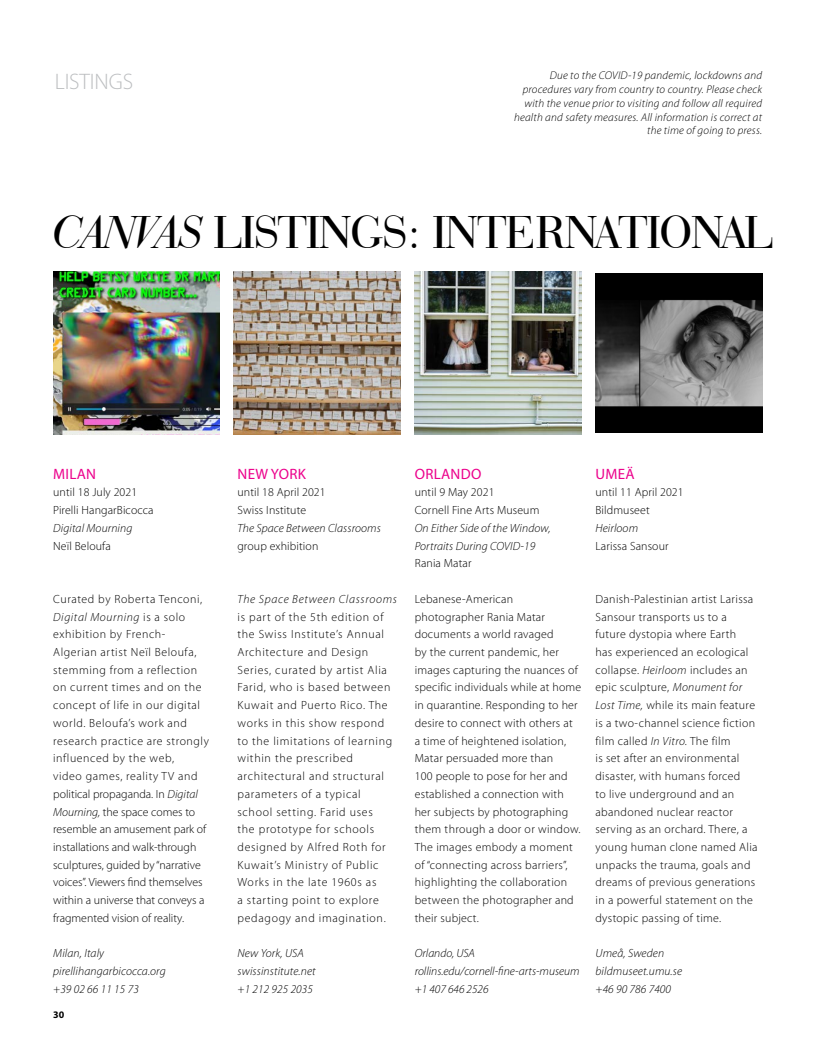
<style>
.page{position:relative;width:833px;height:1046px;background:#fff}
.page>*{position:absolute;margin:0;border:0;box-sizing:border-box;transform-origin:0 0}
.t1{font:48.75px "Bauer Bodoni BT";letter-spacing:-.01em;color:#000}
.t2{font:300 22.5px "Myriad Pro";letter-spacing:-.005em;color:#bcbec0}
.t3{font:15px "Myriad Pro";letter-spacing:.02em;color:#ec008c}
.t4{font:300 11.88px/17.8px "Myriad Pro";letter-spacing:.03em;color:#000}
.t5{font:300 11.88px/17.8px "Myriad Pro";letter-spacing:.06em;color:#000}
.t6{font:italic 300 11.88px/17.8px "Myriad Pro";letter-spacing:.01em;color:#000}
.t7{font:300 11.88px/17.8px "Myriad Pro";letter-spacing:.01em;color:#000}
.t8{font:italic 300 11.88px "Myriad Pro";letter-spacing:.06em;color:#000}
.t9{font:italic 300 11.25px/13.8px "Myriad Pro";letter-spacing:.02em;color:#000;text-align:right}
.t10{font:700 10px "Myriad Pro";color:#000}
.s1{font-style:italic}
</style>
<div class="page">
<img style="left:53px;top:271px;width:167px;height:163px">
<img style="left:595px;top:273px;width:167px;height:159px">
<img style="left:234px;top:271px;width:166px;height:163px">
<img style="left:415px;top:271px;width:166px;height:163px">
<h2 class="t2" style="left:55px;top:69px;width:80px">LISTINGS</h2>
<p class="t9" style="left:514px;top:69px;width:249px">Due to the COVID-19 pandemic, lockdowns and procedures vary from country to country. Please check with the venue prior to visiting and follow all required health and safety measures. All information is correct at the time of going to press.</p>
<h1 class="t1" style="left:53px;top:202px;width:721px"><span class="s1">CANVAS</span> LISTINGS: INTERNATIONAL</h1>
<p class="t3" style="left:53px;top:464px;width:44px">MILAN</p>
<p class="t7" style="left:53px;top:483px;width:102px">until 18 July 2021<br>Pirelli HangarBicocca</p>
<p class="t6" style="left:53px;top:519px;width:81px">Digital Mourning</p>
<p class="t7" style="left:53px;top:537px;width:59px">Neïl Beloufa</p>
<p class="t4" style="left:53px;top:590px;width:157px">Curated by Roberta Tenconi,<br><span class="s1">Digital Mourning</span> is a solo exhibition by French-<br>Algerian artist Neïl Beloufa, stemming from a reflection on current times and on the concept of life in our digital world. Beloufa’s work and research practice are strongly influenced by the web,<br>video games, reality TV and political propaganda. In <span class="s1">Digital<br>Mourning,</span> the space comes to resemble an amusement park of installations and walk-through sculptures, guided by “narrative voices”. Viewers find themselves within a universe that conveys a fragmented vision of reality.</p>
<p class="t6" style="left:53px;top:944px;width:114px">Milan, Italy pirellihangarbicocca.org +39 02 66 11 15 73</p>
<p class="t10" style="left:53px;top:1007px;width:13px">30</p>
<p class="t3" style="left:237px;top:464px;width:70px">NEW YORK</p>
<p class="t7" style="left:237px;top:483px;width:90px">until 18 April 2021<br>Swiss Institute</p>
<p class="t6" style="left:237px;top:519px;width:145px">The Space Between Classrooms</p>
<p class="t7" style="left:237px;top:537px;width:82px">group exhibition</p>
<p class="t8" style="left:237px;top:592px;width:161px">The Space Between Classrooms</p>
<p class="t5" style="left:237px;top:607px;width:156px">is part of the 5th edition of the Swiss Institute’s Annual<br>Architecture and Design<br>Series, curated by artist Alia<br>Farid, who is based between<br>Kuwait and Puerto Rico. The works in this show respond to the limitations of learning within the prescribed architectural and structural parameters of a typical school setting. Farid uses the prototype for schools designed by Alfred Roth for<br>Kuwait’s Ministry of Public<br>Works in the late 1960s as<br>a starting point to explore pedagogy and imagination.</p>
<p class="t6" style="left:237px;top:944px;width:80px">New York, USA swissinstitute.net +1 212 925 2035</p>
<p class="t3" style="left:415px;top:464px;width:68px">ORLANDO</p>
<p class="t7" style="left:415px;top:483px;width:126px">until 9 May 2021<br>Cornell Fine Arts Museum</p>
<p class="t6" style="left:415px;top:519px;width:137px">On Either Side of the Window,<br>Portraits During COVID-19</p>
<p class="t7" style="left:415px;top:554px;width:58px">Rania Matar</p>
<p class="t4" style="left:415px;top:590px;width:168px">Lebanese-American photographer Rania Matar documents a world ravaged<br>by the current pandemic, her images capturing the nuances of specific individuals while at home in quarantine. Responding to her desire to connect with others at<br>a time of heightened isolation,<br>Matar persuaded more than<br>100 people to pose for her and established a connection with her subjects by photographing them through a door or window.<br>The images embody a moment of “connecting across barriers”, highlighting the collaboration between the photographer and their subject.</p>
<p class="t6" style="left:415px;top:944px;width:166px">Orlando, USA rollins.edu/cornell-fine-arts-museum +1 407 646 2526</p>
<p class="t3" style="left:595px;top:464px;width:41px">UMEÄ</p>
<p class="t7" style="left:595px;top:483px;width:90px">until 11 April 2021<br>Bildmuseet</p>
<p class="t6" style="left:595px;top:519px;width:44px">Heirloom</p>
<p class="t7" style="left:595px;top:537px;width:75px">Larissa Sansour</p>
<p class="t4" style="left:595px;top:590px;width:164px">Danish-Palestinian artist Larissa<br>Sansour transports us to a future dystopia where Earth<br>has experienced an ecological collapse. <span class="s1">Heirloom</span> includes an epic sculpture, <span class="s1">Monument for<br>Lost Time,</span> while its main feature is a two-channel science fiction film called <span class="s1">In Vitro.</span> The film<br>is set after an environmental disaster, with humans forced<br>to live underground and an abandoned nuclear reactor serving as an orchard. There, a young human clone named Alia unpacks the trauma, goals and dreams of previous generations in a powerful statement on the dystopic passing of time.</p>
<p class="t6" style="left:595px;top:944px;width:88px">Umeå, Sweden bildmuseet.umu.se +46 90 786 7400</p>
</div>
